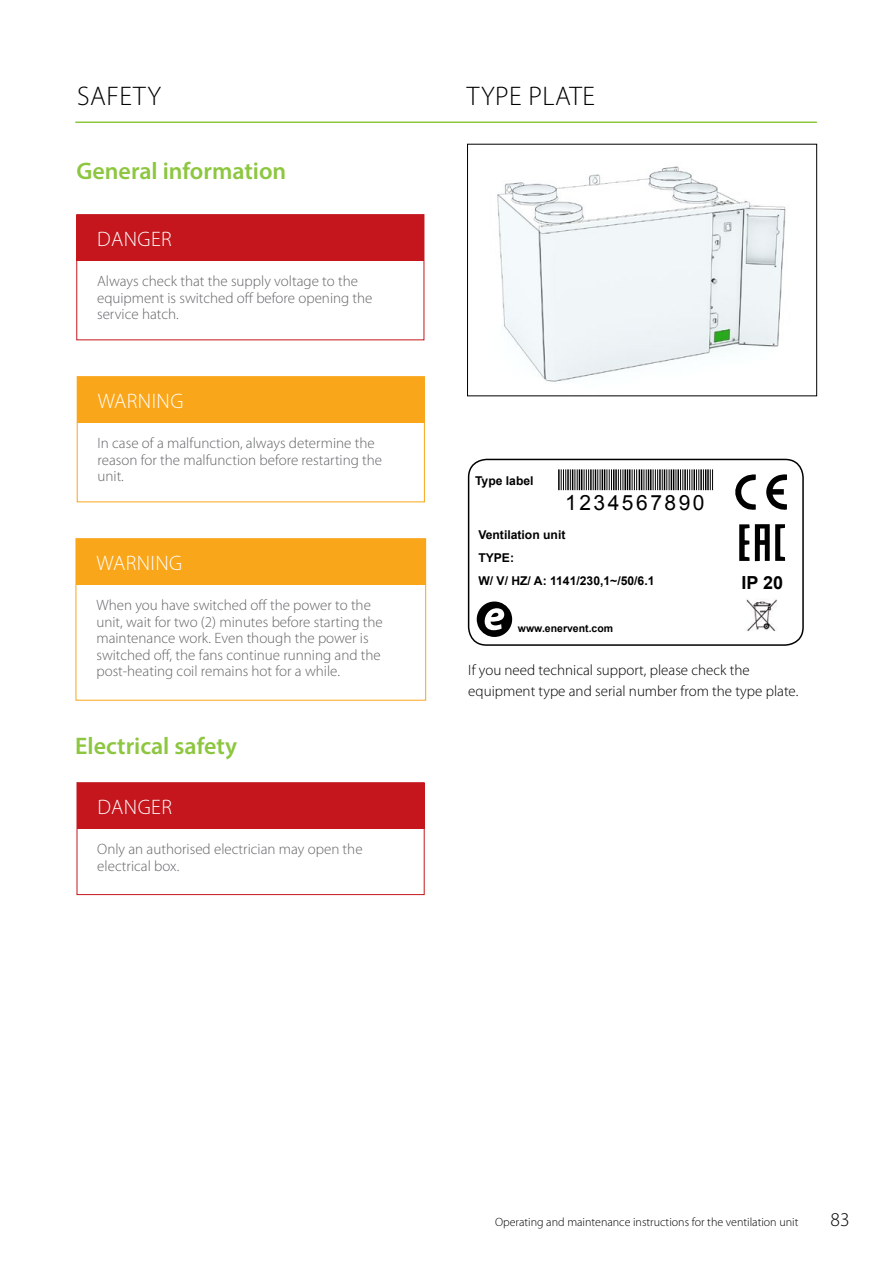
<style>
.page{position:relative;width:893px;height:1263px;background:#fff}
.page>*{position:absolute;margin:0;border:0;box-sizing:border-box;transform-origin:0 0}
.t1{font:300 27px "Myriad Pro";letter-spacing:.02em;color:#000}
.t2{font:600 24px "Myriad Pro";color:#8dc63f}
.t3{font:300 21px "Myriad Pro";letter-spacing:.02em;color:#fff}
.t4{font:21px "Arial";letter-spacing:.12em;color:#000}
.t5{font:300 19.5px "Myriad Pro";color:#000}
.t6{font:700 18px "Arial";color:#000}
.t7{font:300 15px/16.5px "Myriad Pro";color:#636466}
.t8{font:300 15px/21px "Myriad Pro";color:#000}
.t9{font:700 12.15px/23px "Arial";color:#000}
.t10{font:300 12px "Myriad Pro";color:#000}
.t11{font:700 10.5px "Arial";color:#000}
</style>
<div class="page">
<hr style="left:76px;top:121px;width:740px;height:2px;background:#8dc63f">
<div style="left:77px;top:215px;width:347px;height:46px;background:#c4161c"></div>
<div style="left:77px;top:783px;width:347px;height:46px;background:#c4161c"></div>
<div style="left:76px;top:214px;width:348px;height:126px;border:1px solid #c4161c"></div>
<div style="left:77px;top:782px;width:348px;height:113px;border:1px solid #c4161c"></div>
<div style="left:77px;top:377px;width:347px;height:46px;background:#faa61a"></div>
<div style="left:76px;top:539px;width:350px;height:46px;background:#faa61a"></div>
<div style="left:77px;top:376px;width:348px;height:126px;border:1px solid #faa61a"></div>
<div style="left:76px;top:538px;width:350px;height:162px;border:1px solid #faa61a"></div>
<svg style="left:766px;top:474px;width:21px;height:36px"></svg>
<svg style="left:735px;top:474px;width:21px;height:36px"></svg>
<svg style="left:739px;top:524px;width:46px;height:37px"></svg>
<img style="left:746px;top:599px;width:31px;height:32px">
<svg style="left:477px;top:601px;width:35px;height:36px"></svg>
<hr style="left:558px;top:469px;width:2px;height:21px;background:#000">
<svg style="left:561px;top:469px;width:152px;height:21px;background:#7a7a7a"></svg>
<div style="left:468px;top:459px;width:336px;height:187px;border:2px solid #000;border-radius:18px"></div>
<img style="left:497px;top:166px;width:289px;height:216px">
<div style="left:467px;top:144px;width:350px;height:252px;border:1px solid #000"></div>
<h1 class="t1" style="left:77px;top:80px;width:85px">SAFETY</h1>
<h2 class="t2" style="left:76px;top:155px;width:211px">General information</h2>
<h3 class="t3" style="left:97px;top:227px;width:76px">DANGER</h3>
<p class="t7" style="left:97px;top:273px;width:277px">Always check that the supply voltage to the equipment is switched off before opening the service hatch.</p>
<h3 class="t3" style="left:98px;top:389px;width:87px">WARNING</h3>
<p class="t7" style="left:98px;top:435px;width:286px">In case of a malfunction, always determine the reason for the malfunction before restarting the unit.</p>
<h3 class="t3" style="left:97px;top:551px;width:87px">WARNING</h3>
<p class="t7" style="left:96px;top:597px;width:288px">When you have switched off the power to the unit, wait for two (2) minutes before starting the maintenance work. Even though the power is switched off, the fans continue running and the post-heating coil remains hot for a while.</p>
<h2 class="t2" style="left:75px;top:730px;width:163px">Electrical safety</h2>
<h3 class="t3" style="left:98px;top:795px;width:76px">DANGER</h3>
<p class="t7" style="left:97px;top:841px;width:267px">Only an authorised electrician may open the electrical box.</p>
<h1 class="t1" style="left:467px;top:80px;width:130px">TYPE PLATE</h1>
<p class="t9" style="left:475px;top:469px;width:60px">Type label</p>
<h3 class="t4" style="left:565px;top:489px;width:141px">1234567890</h3>
<p class="t9" style="left:478px;top:523px;width:178px">Ventilation unit<br>TYPE:<br>W/ V/ HZ/ A: 1141/230,1~/50/6.1</p>
<p class="t11" style="left:518px;top:621px;width:97px">www.enervent.com</p>
<p class="t6" style="left:741px;top:570px;width:43px">IP 20</p>
<p class="t8" style="left:468px;top:659px;width:331px">If you need technical support, please check the equipment type and serial number from the type plate.</p>
<p class="t10" style="left:495px;top:1215px;width:305px">Operating and maintenance instructions for the ventilation unit</p>
<h3 class="t5" style="left:831px;top:1208px;width:21px">83</h3>
</div>
